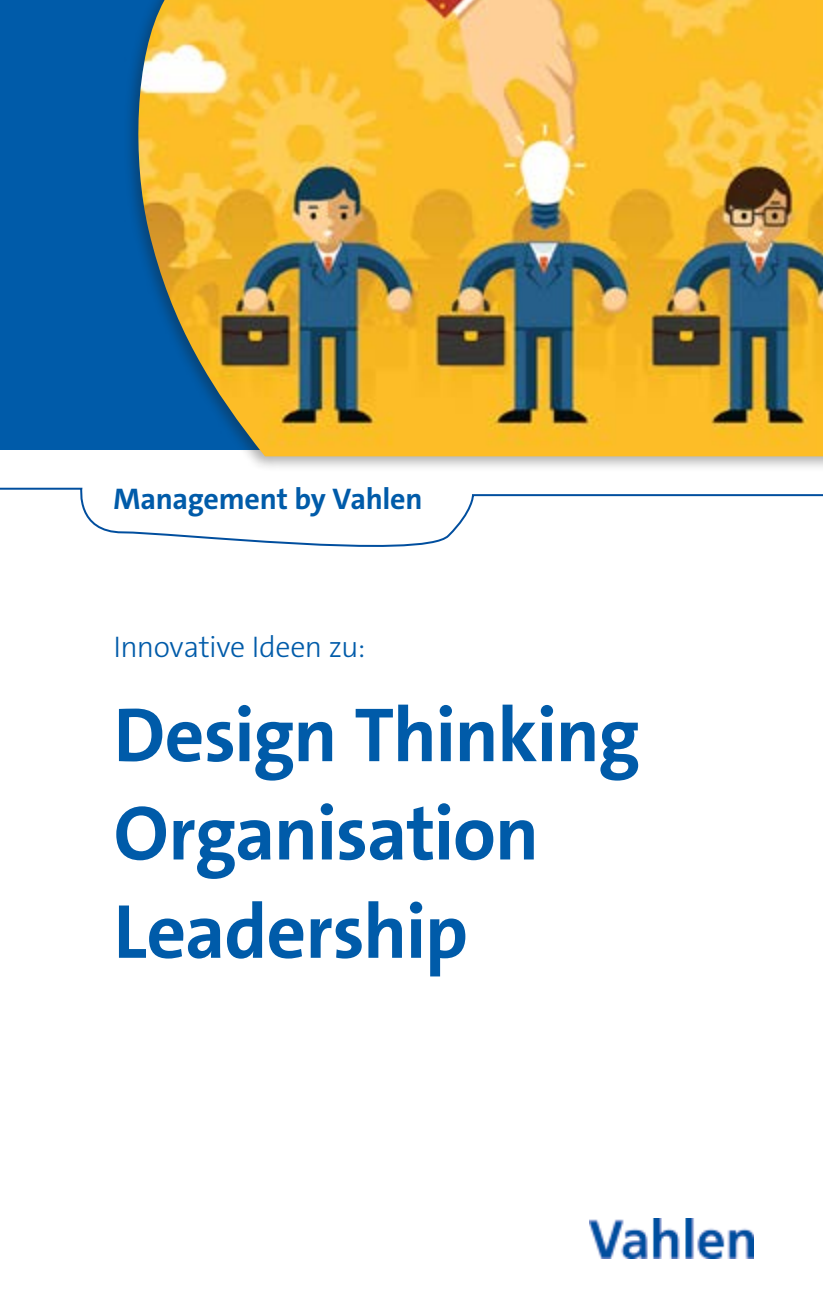
<style>
.page{position:relative;width:823px;height:1304px;background:#fff}
.page>*{position:absolute;margin:0;border:0;box-sizing:border-box;transform-origin:0 0}
.t1{font:700 77.4px/98.4px "The Sans C4 s";letter-spacing:-.02em;color:#005ba9}
.t2{font:700 30px "The Sans C4 s";letter-spacing:-.015em;color:#005ba9}
.t3{font:300 30px "The Sans C4 s";letter-spacing:-.015em;color:#005ba9}
</style>
<div class="page">
<div style="left:0;top:0;width:822px;height:450px;background:#005ba9"></div>
<img style="left:589px;top:1219px;width:164px;height:39px">
<svg style="left:0;top:487px;width:822px;height:60px"></svg>
<div style="left:123px;top:0;width:699px;height:472px;background:#181716;opacity:.35"></div>
<img style="left:136px;top:0;width:686px;height:456px">
<p class="t2" style="left:113px;top:480px;width:310px">Management by Vahlen</p>
<p class="t3" style="left:113px;top:628px;width:253px">Innovative Ideen zu:</p>
<p class="t1" style="left:113px;top:686px;width:528px">Design Thinking<br>Organisation<br>Leadership</p>
</div>
